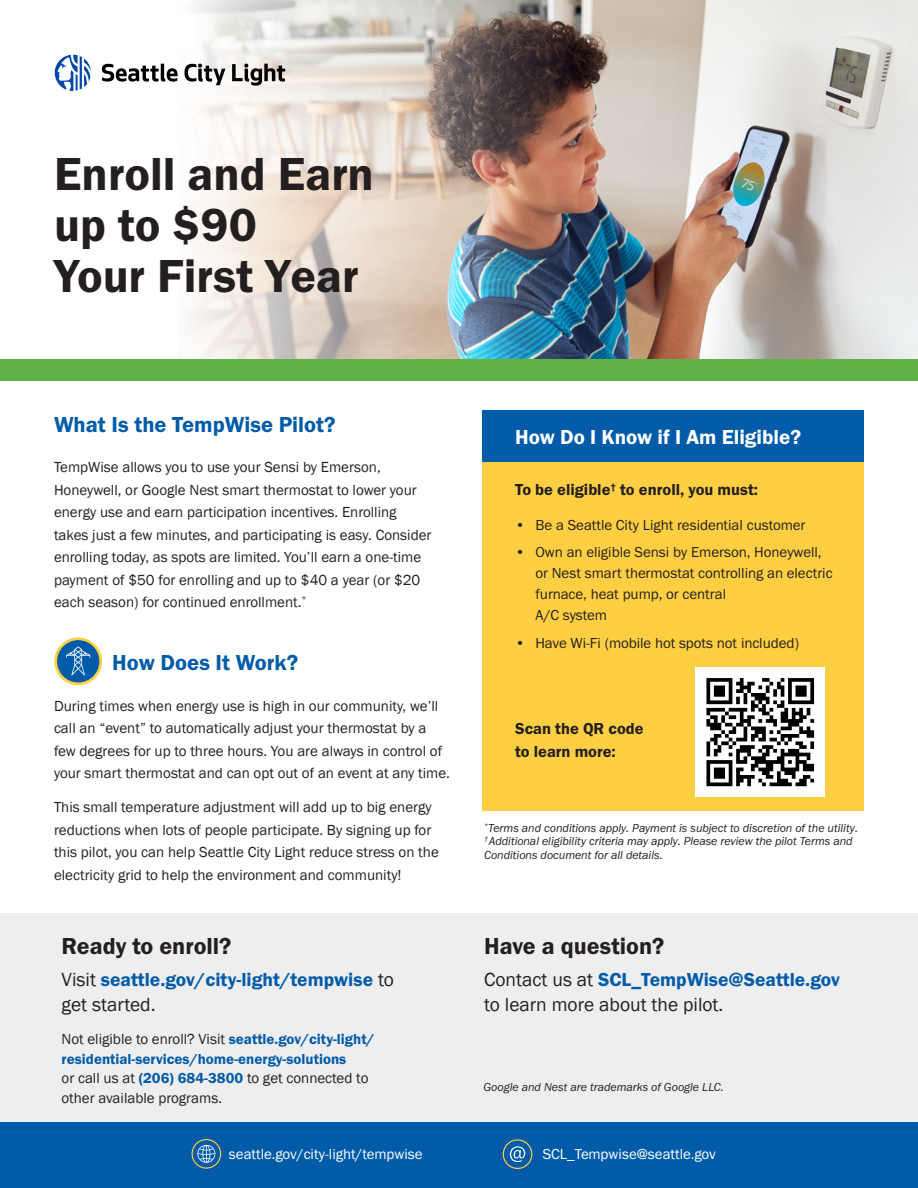
<style>
.page{position:relative;width:918px;height:1188px;background:#fff}
.page>*{position:absolute;margin:0;border:0;box-sizing:border-box;transform-origin:0 0}
.t1{font:600 48px/51px "Franklin Gothic FS";color:#231f20}
.t2{font:600 24px "Franklin Gothic FS";color:#231f20}
.t3{font:600 22.5px "Franklin Gothic FS";color:#015ba9}
.t4{font:600 21px "Franklin Gothic FS";color:#fff}
.t5{font:19.5px/25.5px "Franklin Gothic";color:#231f20}
.t6{font:600 19.5px/25.5px "Franklin Gothic FS";color:#015ba9}
.t7{font:600 16.5px/22.5px "Franklin Gothic FS";color:#231f20}
.t8{font:15px/22.5px "Franklin Gothic";color:#231f20}
.t9{font:15px/21px "Franklin Gothic FS";letter-spacing:-.005em;color:#231f20}
.t10{font:600 15px/19.5px "Franklin Gothic FS";color:#015ba9}
.t11{font:15px "Franklin Gothic FS";color:#fff}
.t12{font:italic 12px/13.5px "Franklin Gothic FS";letter-spacing:-.005em;color:#231f20}
.s1{font-family:"Franklin Gothic";font-weight:400;color:#231f20}
.s2{font-family:"Franklin Gothic FS";font-weight:600;color:#015ba9}
</style>
<div class="page">
<div style="left:0;top:914px;width:918px;height:274px;background:#eeeeef"></div>
<div style="left:483px;top:410px;width:381px;height:400px;background:#ffcf43"></div>
<img style="left:597px;top:0;width:321px;height:359px">
<img style="left:101px;top:0;width:496px;height:359px">
<div style="left:483px;top:410px;width:381px;height:52px;background:#015ba9"></div>
<div style="left:0;top:359px;width:918px;height:22px;background:#60b245"></div>
<svg style="left:102px;top:64px;width:76px;height:18px"></svg>
<svg style="left:184px;top:64px;width:41px;height:21px"></svg>
<svg style="left:232px;top:64px;width:53px;height:22px"></svg>
<svg style="left:54px;top:54px;width:38px;height:38px"></svg>
<svg style="left:54px;top:637px;width:48px;height:48px"></svg>
<img style="left:696px;top:667px;width:128px;height:130px">
<div style="left:0;top:1122px;width:918px;height:66px;background:#015ba9"></div>
<div style="left:192px;top:1139px;width:29px;height:30px;border:1px solid #ffcf43;border-radius:50%"></div>
<svg style="left:197px;top:1145px;width:18px;height:18px"></svg>
<div style="left:503px;top:1139px;width:29px;height:30px;border:1px solid #ffcf43;border-radius:50%"></div>
<svg style="left:510px;top:1146px;width:15px;height:16px"></svg>
<p class="t1" style="left:54px;top:149px;width:321px">Enroll and Earn up to $90<br>Your First Year</p>
<p class="t3" style="left:54px;top:411px;width:283px">What Is the TempWise Pilot?</p>
<p class="t8" style="left:54px;top:456px;width:379px">TempWise allows you to use your Sensi by Emerson, Honeywell, or Google Nest smart thermostat to lower your energy use and earn participation incentives. Enrolling takes just a few minutes, and participating is easy. Consider enrolling today, as spots are limited. You’ll earn a one-time payment of $50 for enrolling and up to $40 a year (or $20 each season) for continued enrollment.<sup>*</sup></p>
<p class="t3" style="left:112px;top:650px;width:187px">How Does It Work?</p>
<p class="t8" style="left:54px;top:695px;width:398px">During times when energy use is high in our community, we’ll call an “event” to automatically adjust your thermostat by a few degrees for up to three hours. You are always in control of your smart thermostat and can opt out of an event at any time.</p>
<p class="t8" style="left:54px;top:796px;width:386px">This small temperature adjustment will add up to big energy reductions when lots of people participate. By signing up for this pilot, you can help Seattle City Light reduce stress on the electricity grid to help the environment and community!</p>
<p class="t2" style="left:62px;top:932px;width:171px">Ready to enroll?</p>
<p class="t6" style="left:62px;top:967px;width:334px"><span class="s1">Visit</span> seattle.gov/city-light/tempwise <span class="s1">to get started.</span></p>
<p class="t10" style="left:62px;top:1030px;width:315px"><span class="s1">Not eligible to enroll? Visit</span> seattle.gov/city-light/ residential-services/home-energy-solutions<br><span class="s1">or call us at</span> (206) 684-3800 <span class="s1">to get connected to other available programs.</span></p>
<p class="t4" style="left:515px;top:425px;width:287px">How Do I Know if I Am Eligible?</p>
<p class="t7" style="left:515px;top:479px;width:244px">To be eligible<sup>†</sup> to enroll, you must:</p>
<p class="t9" style="left:515px;top:514px;width:292px">• Be a Seattle City Light residential customer</p>
<p class="t9" style="left:535px;top:542px;width:299px;text-indent:-20px">• Own an eligible Sensi by Emerson, Honeywell, or Nest smart thermostat controlling an electric furnace, heat pump, or central<br>A/C system</p>
<p class="t9" style="left:515px;top:633px;width:285px">• Have Wi-Fi (mobile hot spots not included)</p>
<p class="t7" style="left:515px;top:718px;width:130px">Scan the QR code to learn more:</p>
<p class="t12" style="left:484px;top:821px;width:375px"><sup>*</sup>Terms and conditions apply. Payment is subject to discretion of the utility.</p>
<p class="t12" style="left:484px;top:835px;width:370px"><sup>†</sup>Additional eligibility criteria may apply. Please review the pilot Terms and<br>Conditions document for all details.</p>
<p class="t2" style="left:484px;top:932px;width:182px">Have a question?</p>
<p class="t5" style="left:484px;top:967px;width:357px">Contact us at <span class="s2">SCL_TempWise@Seattle.gov </span>to learn more about the pilot.</p>
<p class="t12" style="left:483px;top:1081px;width:242px">Google and Nest are trademarks of Google LLC.</p>
<p class="t11" style="left:229px;top:1146px;width:195px">seattle.gov/city-light/tempwise</p>
<p class="t11" style="left:543px;top:1146px;width:175px">SCL_Tempwise@seattle.gov</p>
</div>
